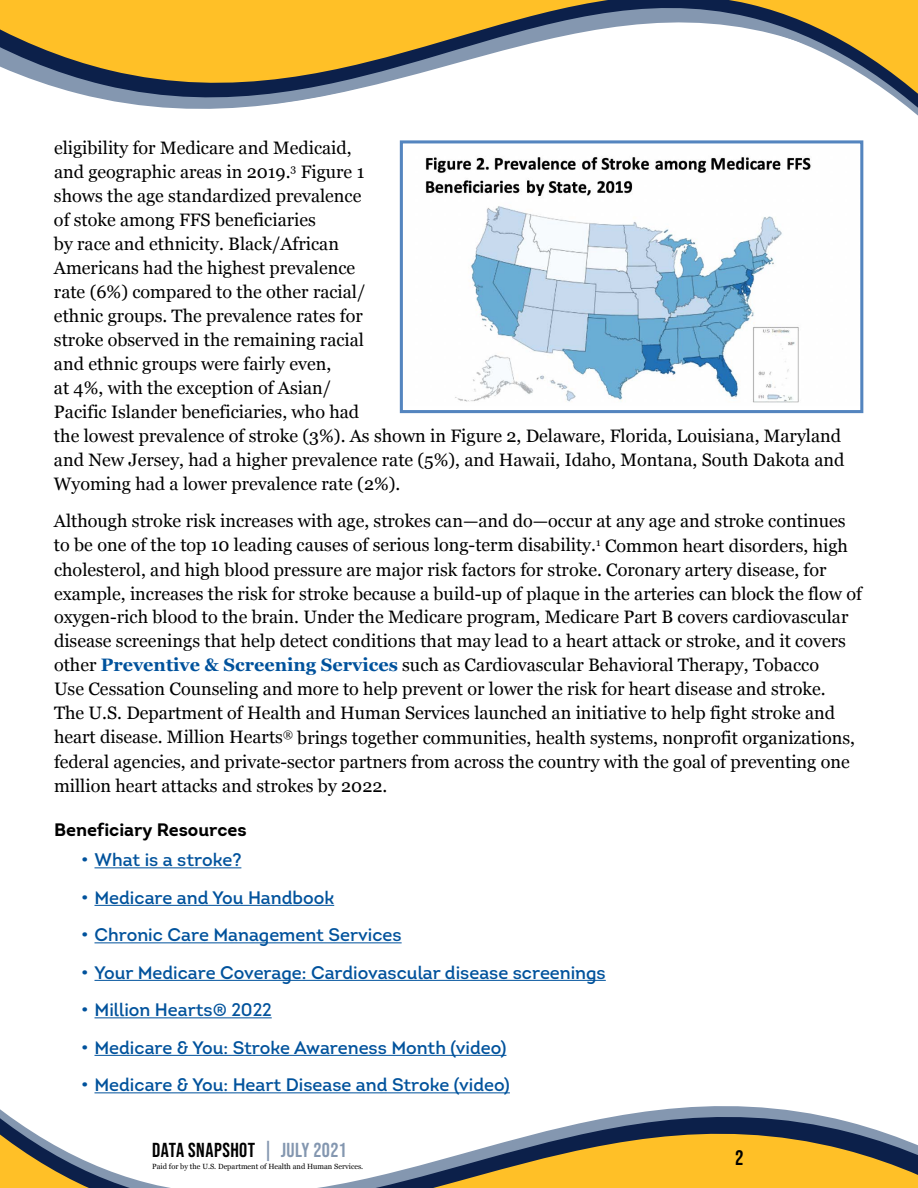
<style>
.page{position:relative;width:918px;height:1188px;background:#fff}
.page>*{position:absolute;margin:0;border:0;box-sizing:border-box;transform-origin:0 0}
.t1{font:21px "Bebas Neue";color:#000}
.t2{font:20.25px "Bebas Neue";letter-spacing:.02em;color:#000}
.t3{font:18px/24px "Georgia";color:#000}
.t4{font:18px "Intro";color:#00529c}
.t5{font:700 18px "Intro";color:#000}
.t6{font:7.5px "Georgia";color:#000}
.s1{font-weight:700;color:#00529c}
.s2{color:#8497b0}
</style>
<div class="page">
<svg style="left:0;top:1093px;width:918px;height:95px"></svg>
<svg style="left:0;top:0;width:918px;height:116px"></svg>
<hr style="left:94px;top:867px;width:147px;height:1px;background:#00529c">
<hr style="left:94px;top:905px;width:240px;height:1px;background:#00529c">
<hr style="left:94px;top:942px;width:308px;height:1px;background:#00529c">
<hr style="left:94px;top:980px;width:512px;height:1px;background:#00529c">
<hr style="left:94px;top:1017px;width:178px;height:1px;background:#00529c">
<hr style="left:94px;top:1055px;width:412px;height:1px;background:#00529c">
<hr style="left:94px;top:1092px;width:416px;height:1px;background:#00529c">
<img style="left:425px;top:157px;width:386px;height:246px">
<div style="left:400px;top:140px;width:463px;height:273px;border:3px solid #5485bf"></div>
<p class="t3" style="left:54px;top:135px;width:792px">eligibility for Medicare and Medicaid,<br>and geographic areas in 2019.<sup>3</sup> Figure 1<br>shows the age standardized prevalence<br>of stoke among FFS beneficiaries<br>by race and ethnicity. Black/African<br>Americans had the highest prevalence<br>rate (6%) compared to the other racial/<br>ethnic groups. The prevalence rates for<br>stroke observed in the remaining racial<br>and ethnic groups were fairly even,<br>at 4%, with the exception of Asian/<br>Pacific Islander beneficiaries, who had<br>the lowest prevalence of stroke (3%). As shown in Figure 2, Delaware, Florida, Louisiana, Maryland and New Jersey, had a higher prevalence rate (5%), and Hawaii, Idaho, Montana, South Dakota and Wyoming had a lower prevalence rate (2%).</p>
<p class="t3" style="left:54px;top:508px;width:809px">Although stroke risk increases with age, strokes can—and do—occur at any age and stroke continues to be one of the top 10 leading causes of serious long-term disability.<sup>1</sup> Common heart disorders, high cholesterol, and high blood pressure are major risk factors for stroke. Coronary artery disease, for example, increases the risk for stroke because a build-up of plaque in the arteries can block the flow of oxygen-rich blood to the brain. Under the Medicare program, Medicare Part B covers cardiovascular disease screenings that help detect conditions that may lead to a heart attack or stroke, and it covers other <span class="s1">Preventive &amp; Screening Services</span> such as Cardiovascular Behavioral Therapy, Tobacco<br>Use Cessation Counseling and more to help prevent or lower the risk for heart disease and stroke.<br>The U.S. Department of Health and Human Services launched an initiative to help fight stroke and heart disease. Million Hearts<sup>®</sup> brings together communities, health systems, nonprofit organizations, federal agencies, and private-sector partners from across the country with the goal of preventing one million heart attacks and strokes by 2022.</p>
<p class="t5" style="left:54px;top:818px;width:194px">Beneficiary Resources</p>
<p class="t4" style="left:81px;top:849px;width:162px">• What is a stroke?</p>
<p class="t4" style="left:81px;top:886px;width:255px">• Medicare and You Handbook</p>
<p class="t4" style="left:81px;top:924px;width:322px">• Chronic Care Management Services</p>
<p class="t4" style="left:81px;top:961px;width:526px">• Your Medicare Coverage: Cardiovascular disease screenings</p>
<p class="t4" style="left:81px;top:999px;width:192px">• Million Hearts® 2022</p>
<p class="t4" style="left:81px;top:1036px;width:427px">• Medicare &amp; You: Stroke Awareness Month (video)</p>
<p class="t4" style="left:81px;top:1074px;width:430px">• Medicare &amp; You: Heart Disease and Stroke (video)</p>
<p class="t2" style="left:152px;top:1139px;width:196px">DATA SNAPSHOT <span class="s2">| JULY 2021</span></p>
<p class="t6" style="left:152px;top:1161px;width:213px">Paid for by the U.S. Department of Health and Human Services.</p>
<p class="t1" style="left:735px;top:1146px;width:10px">2</p>
</div>
